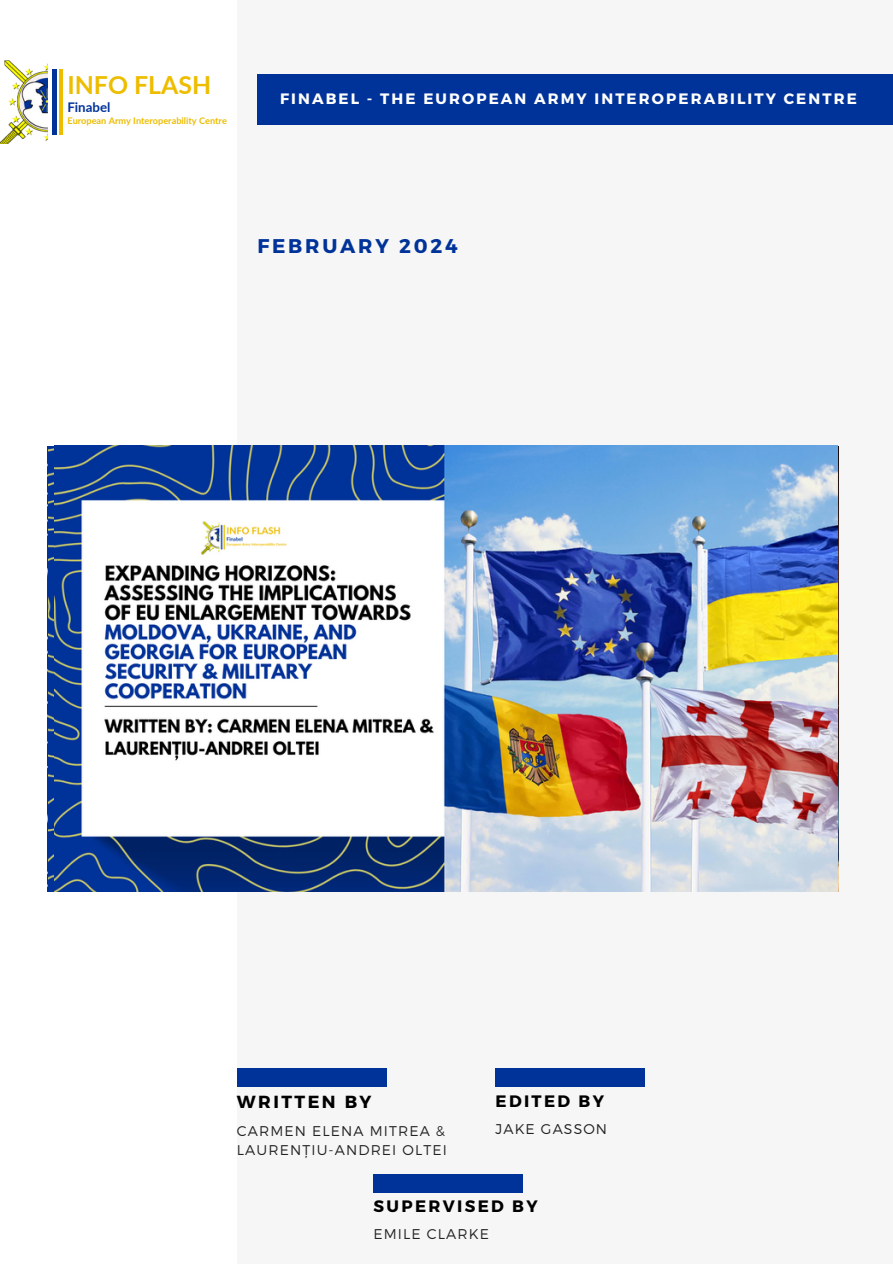
<style>
.page{position:relative;width:893px;height:1264px;background:#fff}
.page>*{position:absolute;margin:0;border:0;box-sizing:border-box;transform-origin:0 0}
.t1{font:700 24.9px "Lato";color:#edbd00}
.t2{font:700 19.8px "Montserrat";letter-spacing:.14em;color:#039}
.t3{font:700 17.55px "Montserrat";letter-spacing:.14em;color:#000}
.t4{font:700 16.5px "Montserrat";letter-spacing:.14em;color:#000}
.t5{font:700 15px "Montserrat";letter-spacing:.14em;color:#fff}
.t6{font:300 14.1px/19.2px "Montserrat";letter-spacing:.08em;color:#222}
.t7{font:700 13.35px "Lato";color:#039}
.t8{font:700 9.15px "Lato";color:#edbd00}
</style>
<div class="page">
<div style="left:0;top:0;width:892px;height:1263px;background:#f6f6f6"></div>
<div style="left:0;top:0;width:236px;height:1263px;background:#fff"></div>
<div style="left:237px;top:1068px;width:149px;height:18px;background:#039"></div>
<div style="left:257px;top:74px;width:635px;height:51px;background:#039"></div>
<img style="left:0;top:60px;width:48px;height:83px">
<div style="left:16px;top:31px;width:64px;height:32px;background:#fff"></div>
<hr style="left:60px;top:69px;width:3px;height:66px;background:#edbd00">
<hr style="left:53px;top:69px;width:3px;height:66px;background:#039">
<div style="left:495px;top:1068px;width:150px;height:18px;background:#039"></div>
<div style="left:373px;top:1174px;width:150px;height:18px;background:#039"></div>
<img style="left:54px;top:446px;width:783px;height:445px">
<p class="t1" style="left:67px;top:69px;width:145px">INFO FLASH</p>
<p class="t8" style="left:67px;top:115px;width:161px">European Army Interoperability Centre</p>
<h2 class="t7" style="left:67px;top:99px;width:45px">Finabel</h2>
<h3 class="t5" style="left:280px;top:89px;width:578px">FINABEL - THE EUROPEAN ARMY INTEROPERABILITY CENTRE</h3>
<p class="t2" style="left:257px;top:233px;width:202px">FEBRUARY 2024</p>
<h2 class="t3" style="left:237px;top:1090px;width:136px">WRITTEN BY</h2>
<h1 class="t6" style="left:237px;top:1120px;width:211px">CARMEN ELENA MITREA &amp;<br>LAURENȚIU-ANDREI OLTEI</h1>
<p class="t4" style="left:495px;top:1090px;width:110px">EDITED BY</p>
<p class="t6" style="left:495px;top:1118px;width:113px">JAKE GASSON</p>
<p class="t4" style="left:373px;top:1195px;width:165px">SUPERVISED BY</p>
<p class="t6" style="left:373px;top:1223px;width:117px">EMILE CLARKE</p>
</div>
